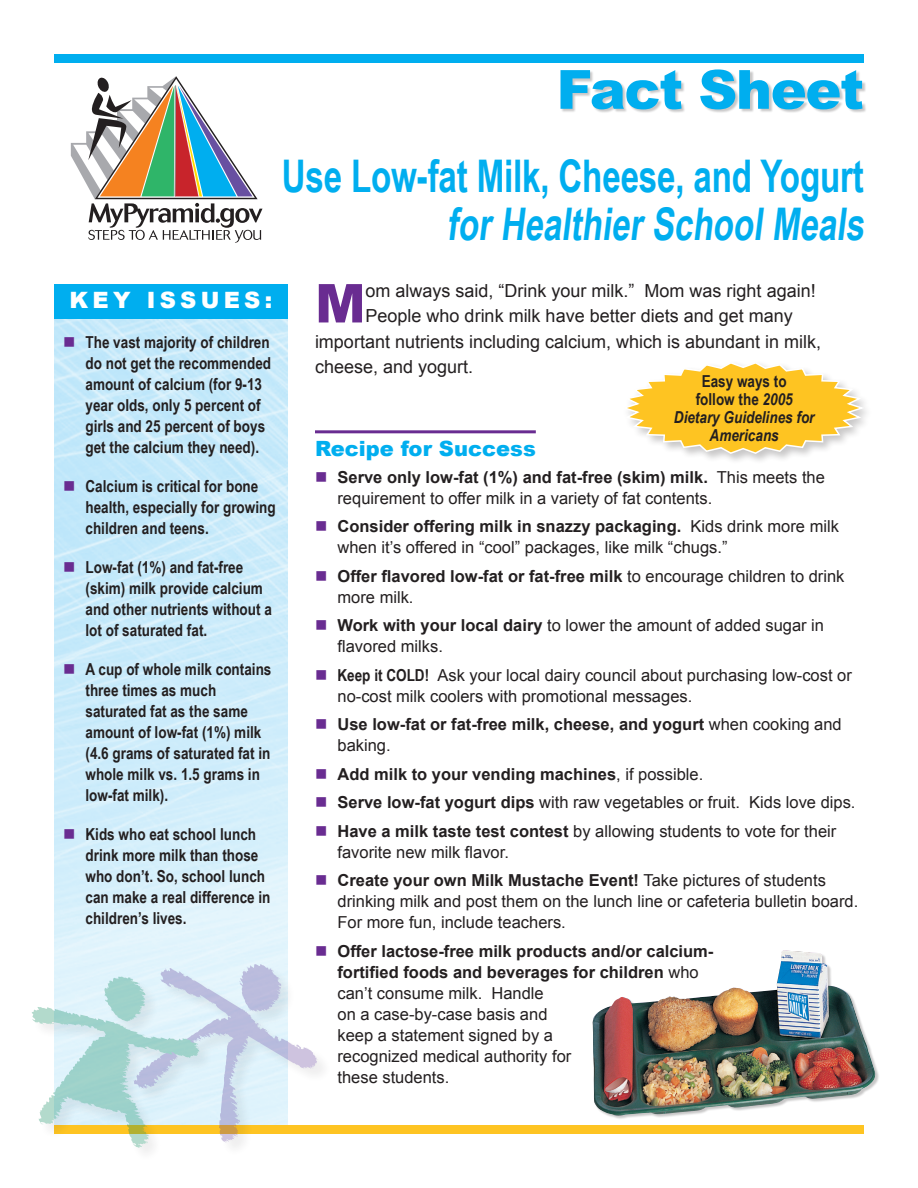
<style>
.page{position:relative;width:918px;height:1188px;background:#fff}
.page>*{position:absolute;margin:0;border:0;box-sizing:border-box;transform-origin:0 0}
.FACT_SHEET{font:900 54px "Arial";letter-spacing:-.025em;color:#00aeef}
.Intor_Paragraph{font:900 53.55px "Arial";color:#692c91}
._1_Head{font:700 45px "Arial Narrow";letter-spacing:-.005em;color:#00aeef;scale:.9 1}
._1_Head_Ital{font:700 45px "Arial Narrow";color:#00aeef;scale:.9 1}
.Key_Issues_Head{font:900 22.5px "Arial";letter-spacing:.19em;color:#fff}
._2_Heads{font:900 21px "Arial";color:#00aeef}
.Intor_Paragraph-2{font:18px "Arial";color:#231f20}
.Body_Bullets{font:16.5px/21px "Arial";color:#231f20}
.Key_Issue_Bullets{font:700 16.5px/21px "Arial Narrow";color:#231f20}
.Body_Bullets-2{font:700 16.5px/21px "Arial";color:#231f20}
.t1{font:italic 700 16.5px/18px "Arial Narrow";color:#231f20;text-align:center}
.s1{font-style:normal}
.s2{font-weight:700}
.s3{font-family:"Arial Narrow";font-weight:700}
.s4{font-weight:400}
</style>
<div class="page">
<img style="left:54px;top:318px;width:234px;height:645px">
<svg style="left:627px;top:363px;width:240px;height:92px"></svg>
<div style="left:54px;top:284px;width:234px;height:34px;background:#00aeef"></div>
<hr style="left:315px;top:430px;width:221px;height:3px;background:#692c91">
<div style="left:54px;top:1125px;width:810px;height:9px;background:#fec422"></div>
<div style="left:54px;top:54px;width:810px;height:9px;background:#00aeef"></div>
<svg style="left:71px;top:76px;width:192px;height:167px"></svg>
<div style="left:593px;top:951px;width:311px;height:199px;background:#231f20;opacity:.25"></div>
<img style="left:593px;top:951px;width:189px;height:165px">
<div style="left:561px;top:70px;width:357px;height:84px;background:#231f20;opacity:.25"></div>
<div style="left:31px;top:963px;width:316px;height:209px;background:#fff"></div>
<svg style="left:32px;top:963px;width:286px;height:186px"></svg>
<svg style="left:64px;top:337px;width:10px;height:10px"></svg>
<svg style="left:64px;top:481px;width:10px;height:10px"></svg>
<svg style="left:64px;top:562px;width:10px;height:10px"></svg>
<svg style="left:64px;top:664px;width:10px;height:10px"></svg>
<svg style="left:64px;top:829px;width:10px;height:10px"></svg>
<p class="FACT_SHEET" style="left:557px;top:50px;width:309px">Fact Sheet</p>
<p class="_1_Head" style="left:282px;top:142px;width:649px">Use Low-fat Milk, Cheese, and Yogurt</p>
<p class="_1_Head_Ital" style="left:447px;top:190px;width:474px">forHealthierSchoolMeals</p>
<p class="Key_Issues_Head" style="left:70px;top:284px;width:204px">Key IssueS:</p>
<p class="Key_Issue_Bullets" style="left:85px;top:331px;width:187px">The vast majority of children do not get the recommended amount of calcium (for 9-13 year olds, only 5 percent of girls and 25 percent of boys get the calcium they need).</p>
<p class="Key_Issue_Bullets" style="left:85px;top:475px;width:192px">Calcium is critical for bone health, especially for growing children and teens.</p>
<p class="Key_Issue_Bullets" style="left:85px;top:556px;width:188px">Low-fat (1%) and fat-free (skim) milk provide calcium and other nutrients without a lot of saturated fat.</p>
<p class="Key_Issue_Bullets" style="left:85px;top:658px;width:187px">A cup of whole milk contains three times as much saturated fat as the same amount of low-fat (1%) milk (4.6 grams of saturated fat in whole milk vs. 1.5 grams in low-fat milk).</p>
<p class="Key_Issue_Bullets" style="left:85px;top:823px;width:187px">Kids who eat school lunch drink more milk than those who don’t. So, school lunch can make a real difference in children’s lives.</p>
<p class="Intor_Paragraph" style="left:315px;top:264px;width:52px">M</p>
<p class="Intor_Paragraph-2" style="left:366px;top:279px;width:452px">om always said, “Drink your milk.” Mom was right again!</p>
<p class="Intor_Paragraph-2" style="left:366px;top:304px;width:429px">People who drink milk have better diets and get many</p>
<p class="Intor_Paragraph-2" style="left:315px;top:330px;width:508px">important nutrients including calcium, which is abundant in milk,</p>
<p class="Intor_Paragraph-2" style="left:315px;top:355px;width:160px">cheese, and yogurt.</p>
<p class="t1" style="left:674px;top:371px;width:142px"><span class="s1">Easy ways to<br>follow the</span> 2005<br>Dietary Guidelines for<br>Americans</p>
<p class="_2_Heads" style="left:315px;top:433px;width:222px">Recipe for Success</p>
<p class="Body_Bullets" style="left:338px;top:467px;width:489px"><span class="s2">Serve only low-fat (1%) and fat-free (skim) milk.</span> This meets the requirement to offer milk in a variety of fat contents.</p>
<p class="Body_Bullets" style="left:338px;top:516px;width:503px"><span class="s2">Consider offering milk in snazzy packaging.</span> Kids drink more milk when it’s offered in “cool” packages, like milk “chugs.”</p>
<p class="Body_Bullets" style="left:338px;top:566px;width:509px"><span class="s2">Offer flavored low-fat or fat-free milk</span> to encourage children to drink more milk.</p>
<p class="Body_Bullets" style="left:338px;top:615px;width:488px"><span class="s2">Work with your local dairy</span> to lower the amount of added sugar in flavored milks.</p>
<p class="Body_Bullets" style="left:338px;top:665px;width:516px"><span class="s3">Keep it COLD!</span> Ask your local dairy council about purchasing low-cost or no-cost milk coolers with promotional messages.</p>
<p class="Body_Bullets-2" style="left:338px;top:715px;width:506px">Use low-fat or fat-free milk, cheese, and yogurt <span class="s4">when cooking and baking.</span></p>
<p class="Body_Bullets-2" style="left:338px;top:764px;width:367px">Add milk to your vending machines<span class="s4">, if possible.</span></p>
<p class="Body_Bullets" style="left:338px;top:792px;width:520px"><span class="s2">Serve low-fat yogurt dips</span> with raw vegetables or fruit. Kids love dips.</p>
<p class="Body_Bullets" style="left:338px;top:821px;width:500px"><span class="s2">Have a milk taste test contest</span> by allowing students to vote for their favorite new milk flavor.</p>
<p class="Body_Bullets" style="left:338px;top:870px;width:522px"><span class="s2">Create your own Milk Mustache Event!</span> Take pictures of students drinking milk and post them on the lunch line or cafeteria bulletin board.<br>For more fun, include teachers.</p>
<p class="Body_Bullets" style="left:338px;top:941px;width:377px"><span class="s2">Offer lactose-free milk products and/or calcium&shy;fortified foods and beverages for children</span> who can’t consume milk. Handle<br>on a case-by-case basis and<br>keep a statement signed by a<br>recognized medical authority for<br>these students.</p>
</div>
